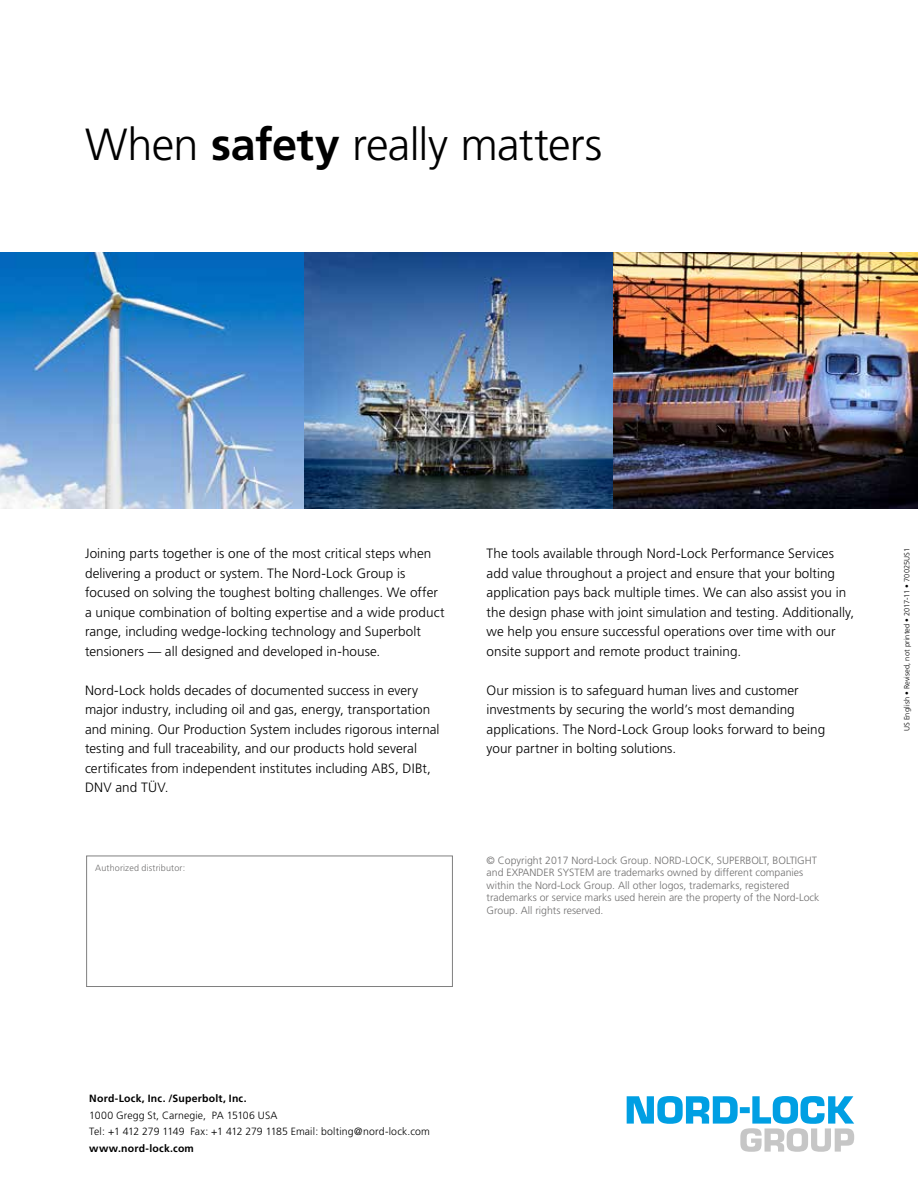
<style>
.page{position:relative;width:918px;height:1188px;background:#fff}
.page>*{position:absolute;margin:0;border:0;box-sizing:border-box;transform-origin:0 0}
.t1{font:300 45px "Frutiger";letter-spacing:-.015em;color:#000}
.t2{font:300 13.5px/19.5px "Frutiger";letter-spacing:.005em;color:#000}
.t3{font:300 10.5px/12.6px "Frutiger";color:#706f6f}
.t4{font:300 10.5px/16.5px "Frutiger";letter-spacing:.01em;color:#000}
.t5{font:700 10.5px "Frutiger";letter-spacing:.02em;color:#000}
.t6{font:300 9px "Frutiger";letter-spacing:.015em;color:#706f6f}
.t7{font:300 7.5px "Frutiger";letter-spacing:.015em;color:#000}
.s1{font-weight:700}
</style>
<div class="page">
<img style="left:0;top:253px;width:918px;height:255px">
<svg style="left:627px;top:1096px;width:227px;height:56px"></svg>
<div style="left:86px;top:856px;width:367px;height:131px;border:1px solid #808080"></div>
<h1 class="t1" style="left:85px;top:119px;width:519px">When <span class="s1">safety</span> really matters</h1>
<p class="t2" style="left:85px;top:544px;width:361px">Joining parts together is one of the most critical steps when delivering a product or system. The Nord-Lock Group is focused on solving the toughest bolting challenges. We offer a unique combination of bolting expertise and a wide product range, including wedge-locking technology and Superbolt tensioners — all designed and developed in-house.</p>
<p class="t2" style="left:85px;top:680px;width:356px">Nord-Lock holds decades of documented success in every major industry, including oil and gas, energy, transportation and mining. Our Production System includes rigorous internal testing and full traceability, and our products hold several certificates from independent institutes including ABS, DIBt, DNV and TÜV.</p>
<p class="t2" style="left:487px;top:544px;width:369px">The tools available through Nord-Lock Performance Services add value throughout a project and ensure that your bolting application pays back multiple times. We can also assist you in the design phase with joint simulation and testing. Additionally, we help you ensure successful operations over time with our onsite support and remote product training.</p>
<p class="t2" style="left:487px;top:680px;width:340px">Our mission is to safeguard human lives and customer investments by securing the world’s most demanding applications. The Nord-Lock Group looks forward to being your partner in bolting solutions.</p>
<p class="t6" style="left:95px;top:863px;width:91px">Authorized distributor:</p>
<p class="t3" style="left:487px;top:854px;width:334px">© Copyright 2017 Nord-Lock Group. NORD-LOCK, SUPERBOLT, BOLTIGHT and EXPANDER SYSTEM are trademarks owned by different companies within the Nord-Lock Group. All other logos, trademarks, registered trademarks or service marks used herein are the property of the Nord-Lock Group. All rights reserved.</p>
<p class="t7" style="left:903px;top:731px;width:185px;rotate:-90deg">US English • Revised, not printed • 2017-11 • 70025US1</p>
<p class="t5" style="left:89px;top:1092px;width:159px">Nord-Lock, Inc. /Superbolt, Inc.</p>
<p class="t4" style="left:89px;top:1107px;width:342px">1000 Gregg St, Carnegie, PA 15106 USA<br>Tel: +1 412 279 1149 Fax: +1 412 279 1185 Email: bolting@nord-lock.com</p>
<p class="t5" style="left:89px;top:1142px;width:106px">www.nord-lock.com</p>
</div>
